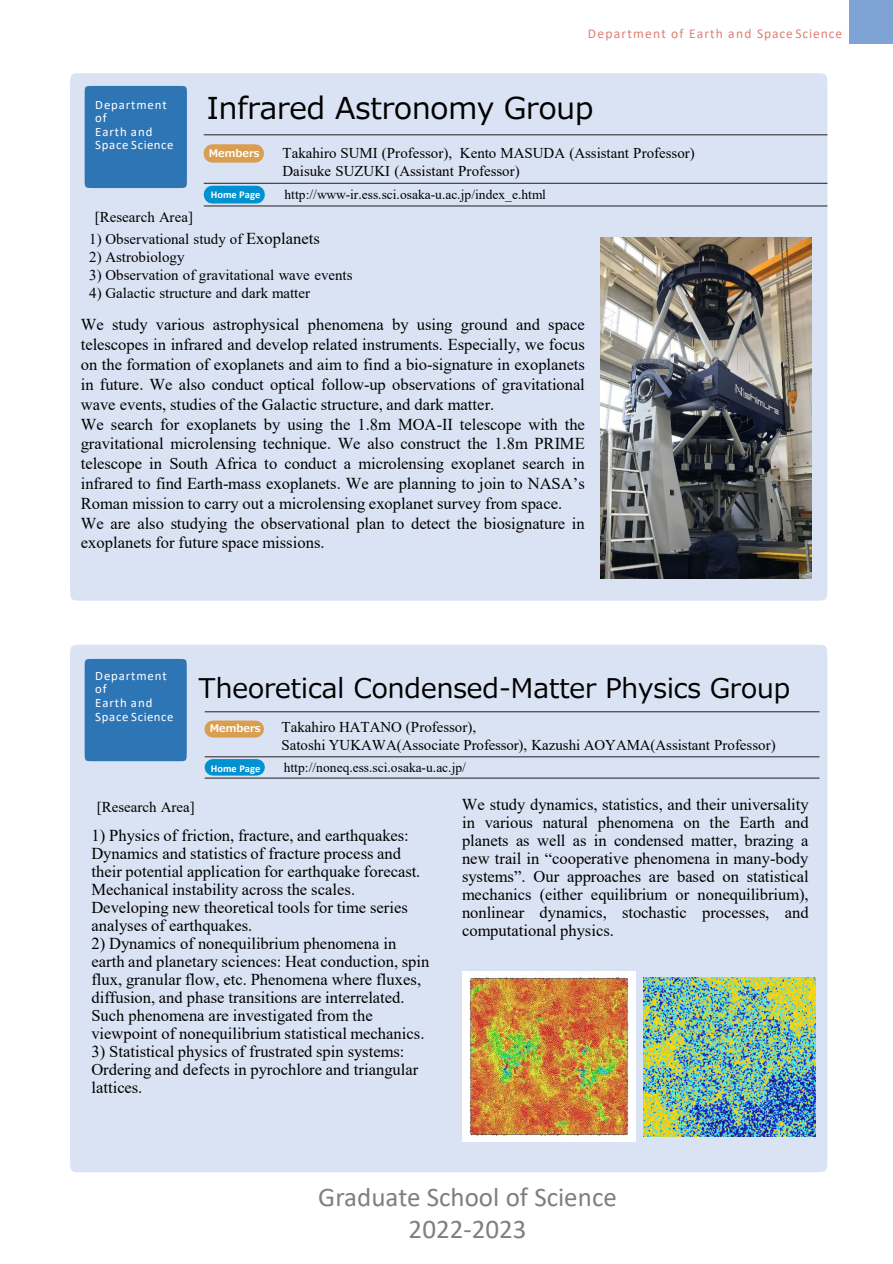
<style>
.page{position:relative;width:893px;height:1264px;background:#fff}
.page>*{position:absolute;margin:0;border:0;box-sizing:border-box;transform-origin:0 0}
.t1{font:30px "Meiryo";color:#000}
.t2{font:27px "Meiryo";color:#000}
.t3{font:27px/31.8px "Calibri";color:#7f7f7f;text-align:center}
.t4{font:16.5px/18px "Times New Roman";color:#000}
.t5{font:15px "Times New Roman";color:#000}
.t6{font:13.5px "Times New Roman";color:#000}
.t7{font:13.5px "Calibri";letter-spacing:.085em;color:#df8074}
.t8{font:12.75px/13.5px "Calibri";letter-spacing:.065em;color:#fff}
.t9{font:700 10.5px "Calibri";letter-spacing:.005em;color:#fff}
.t10{font:700 10.5px "Meiryo";letter-spacing:.005em;color:#fff}
.s1{font-size:16.5px}
</style>
<div class="page">
<div style="left:70px;top:73px;width:757px;height:527px;background:#dae3f3"></div>
<div style="left:70px;top:644px;width:757px;height:527px;background:#dae3f3"></div>
<div style="left:85px;top:86px;width:102px;height:102px;background:#2e75b6"></div>
<div style="left:85px;top:658px;width:102px;height:103px;background:#2e75b6"></div>
<div style="left:849px;top:0;width:43px;height:43px;background:#7fa3d5"></div>
<hr style="left:204px;top:206px;width:623px;height:1px;background:#231f20">
<svg style="left:203px;top:144px;width:61px;height:19px"></svg>
<svg style="left:204px;top:186px;width:61px;height:17px"></svg>
<hr style="left:204px;top:183px;width:623px;height:1px;background:#231f20">
<hr style="left:204px;top:134px;width:623px;height:1px;background:#231f20">
<img style="left:600px;top:237px;width:211px;height:341px">
<hr style="left:205px;top:777px;width:614px;height:1px;background:#231f20">
<svg style="left:204px;top:720px;width:60px;height:17px"></svg>
<svg style="left:204px;top:759px;width:61px;height:16px"></svg>
<hr style="left:205px;top:756px;width:614px;height:1px;background:#231f20">
<hr style="left:205px;top:711px;width:614px;height:1px;background:#231f20">
<img style="left:462px;top:971px;width:173px;height:170px">
<img style="left:643px;top:977px;width:172px;height:158px">
<p class="t7" style="left:588px;top:24px;width:256px">Department of Earth and Space Science</p>
<p class="t1" style="left:207px;top:88px;width:388px">Infrared Astronomy Group</p>
<p class="t8" style="left:95px;top:98px;width:73px">Department of</p>
<p class="t8" style="left:95px;top:125px;width:80px">Earth and<br>Space Science</p>
<p class="t5" style="left:282px;top:142px;width:414px">Takahiro SUMI (Professor), Kento MASUDA (Assistant Professor)</p>
<p class="t5" style="left:282px;top:160px;width:239px">Daisuke SUZUKI (Assistant Professor)</p>
<p class="t10" style="left:209px;top:146px;width:52px">Members</p>
<p class="t9" style="left:211px;top:187px;width:51px">Home Page</p>
<p class="t6" style="left:284px;top:184px;width:263px">http://www-ir.ess.sci.osaka-u.ac.jp/index_e.html</p>
<p class="t5" style="left:89px;top:228px;width:232px">1) Observational study of <span class="s1">Exoplanets</span></p>
<p class="t5" style="left:89px;top:246px;width:97px">2) Astrobiology</p>
<p class="t5" style="left:89px;top:264px;width:265px">3) Observation of gravitational wave events</p>
<p class="t5" style="left:89px;top:282px;width:222px">4) Galactic structure and dark matter</p>
<p class="t5" style="left:95px;top:206px;width:100px">[Research Area]</p>
<p class="t4" style="left:81px;top:314px;width:505px;line-height:19.8px;text-align:justify">We study various astrophysical phenomena by using ground and space telescopes in infrared and develop related instruments. Especially, we focus on the formation of exoplanets and aim to find a bio-signature in exoplanets in future. We also conduct optical follow-up observations of gravitational wave events, studies of the Galactic structure, and dark matter.</p>
<p class="t4" style="left:81px;top:413px;width:505px;line-height:19.8px;text-align:justify">We search for exoplanets by using the 1.8m MOA-II telescope with the gravitational microlensing technique. We also construct the 1.8m PRIME telescope in South Africa to conduct a microlensing exoplanet search in infrared to find Earth-mass exoplanets. We are planning to join to NASA’s Roman mission to carry out a microlensing exoplanet survey from space.</p>
<p class="t4" style="left:81px;top:512px;width:505px;line-height:19.8px">We are also studying the observational plan to detect the biosignature in exoplanets for future space missions.</p>
<p class="t8" style="left:95px;top:668px;width:73px">Department of</p>
<p class="t8" style="left:95px;top:695px;width:80px">Earth and<br>Space Science</p>
<p class="t2" style="left:198px;top:669px;width:593px">Theoretical Condensed-Matter Physics Group</p>
<p class="t10" style="left:210px;top:720px;width:52px">Members</p>
<p class="t9" style="left:211px;top:760px;width:51px">Home Page</p>
<p class="t5" style="left:281px;top:716px;width:196px">Takahiro HATANO (Professor),</p>
<p class="t5" style="left:281px;top:734px;width:495px">Satoshi YUKAWA(Associate Professor), Kazushi AOYAMA(Assistant Professor)</p>
<p class="t6" style="left:283px;top:758px;width:184px">http://noneq.ess.sci.osaka-u.ac.jp/</p>
<p class="t5" style="left:97px;top:796px;width:100px">[Research Area]</p>
<p class="t4" style="left:91px;top:825px;width:319px">1) Physics of friction, fracture, and earthquakes:</p>
<p class="t4" style="left:91px;top:843px;width:330px">Dynamics and statistics of fracture process and their potential application for earthquake forecast.<br>Mechanical instability across the scales.<br>Developing new theoretical tools for time series analyses of earthquakes.</p>
<p class="t4" style="left:91px;top:933px;width:339px">2) Dynamics of nonequilibrium phenomena in earth and planetary sciences: Heat conduction, spin flux, granular flow, etc. Phenomena where fluxes, diffusion, and phase transitions are interrelated.<br>Such phenomena are investigated from the viewpoint of nonequilibrium statistical mechanics.</p>
<p class="t4" style="left:91px;top:1041px;width:328px">3) Statistical physics of frustrated spin systems:<br>Ordering and defects in pyrochlore and triangular lattices.</p>
<p class="t4" style="left:462px;top:795px;width:348px;text-align:justify">We study dynamics, statistics, and their universality in various natural phenomena on the Earth and planets as well as in condensed matter, brazing a new trail in “cooperative phenomena in many-body systems”. Our approaches are based on statistical mechanics (either equilibrium or nonequilibrium), nonlinear dynamics, stochastic processes, and computational physics.</p>
<p class="t3" style="left:318px;top:1180px;width:300px">Graduate School of Science<br>2022-2023</p>
</div>
